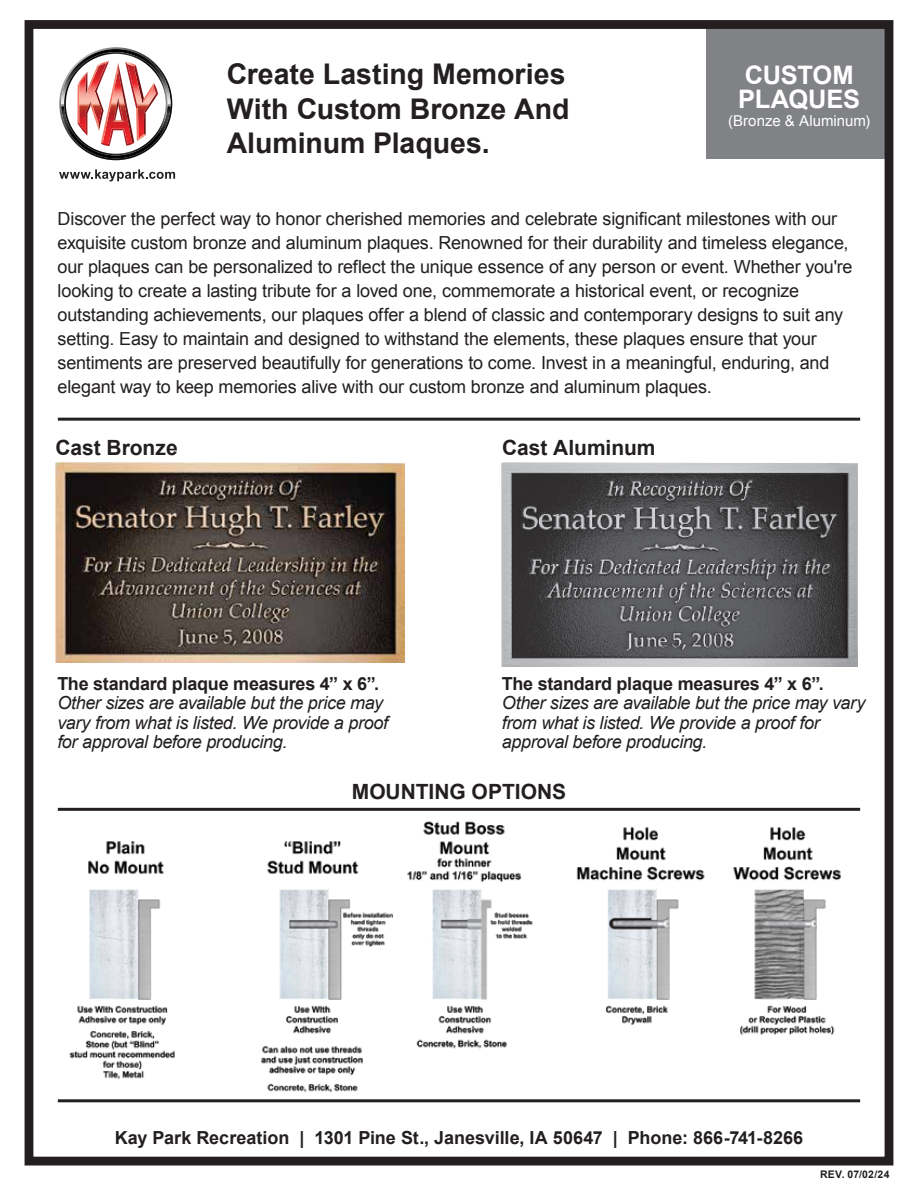
<style>
.page{position:relative;width:918px;height:1188px;background:#fff}
.page>*{position:absolute;margin:0;border:0;box-sizing:border-box;transform-origin:0 0}
.t1{font:700 28.5px/34.2px "Arial";color:#231f20}
.t2{font:700 25.5px/24px "Arial";letter-spacing:-.01em;color:#fff}
.t3{font:700 21px "Arial";color:#231f20}
.t4{font:18px/24px "Arial";letter-spacing:-.01em;color:#231f20}
.t5{font:italic 18px/19.5px "Arial";letter-spacing:-.02em;color:#231f20}
.t6{font:700 18px "Arial";letter-spacing:-.01em;color:#231f20}
.t7{font:15px "Arial";color:#fff}
.t8{font:700 10.5px "Arial";letter-spacing:.025em;color:#231f20}
</style>
<div class="page">
<div style="left:706px;top:25px;width:182px;height:133px;background:#808285"></div>
<div style="left:25px;top:20px;width:868px;height:1146px;border:9px solid #231f20"></div>
<svg style="left:59px;top:47px;width:113px;height:113px"></svg>
<svg style="left:59px;top:169px;width:116px;height:12px"></svg>
<img style="left:55px;top:463px;width:349px;height:200px">
<img style="left:502px;top:463px;width:355px;height:204px">
<img style="left:69px;top:821px;width:772px;height:272px">
<hr style="left:58px;top:808px;width:802px;height:3px;background:#231f20">
<hr style="left:58px;top:1099px;width:802px;height:3px;background:#231f20">
<hr style="left:58px;top:418px;width:802px;height:3px;background:#231f20">
<h1 class="t1" style="left:227px;top:58px;width:344px">Create Lasting Memories<br>With Custom Bronze And<br>Aluminum Plaques.</h1>
<h2 class="t2" style="left:738px;top:63px;width:124px">CUSTOM<br>PLAQUES</h2>
<p class="t7" style="left:728px;top:110px;width:144px">(Bronze &amp; Aluminum)</p>
<p class="t4" style="left:58px;top:207px;width:797px">Discover the perfect way to honor cherished memories and celebrate significant milestones with our exquisite custom bronze and aluminum plaques. Renowned for their durability and timeless elegance, our plaques can be personalized to reflect the unique essence of any person or event. Whether you're looking to create a lasting tribute for a loved one, commemorate a historical event, or recognize outstanding achievements, our plaques offer a blend of classic and contemporary designs to suit any setting. Easy to maintain and designed to withstand the elements, these plaques ensure that your sentiments are preserved beautifully for generations to come. Invest in a meaningful, enduring, and elegant way to keep memories alive with our custom bronze and aluminum plaques.</p>
<p class="t3" style="left:55px;top:434px;width:124px">Cast Bronze</p>
<p class="t6" style="left:57px;top:672px;width:323px">The standard plaque measures 4” x 6”.</p>
<p class="t5" style="left:57px;top:693px;width:332px">Other sizes are available but the price may vary from what is listed. We provide a proof for approval before producing.</p>
<p class="t3" style="left:502px;top:434px;width:155px">Cast Aluminum</p>
<p class="t6" style="left:502px;top:672px;width:323px">The standard plaque measures 4” x 6”.</p>
<p class="t5" style="left:502px;top:693px;width:365px">Other sizes are available but the price may vary from what is listed. We provide a proof for approval before producing.</p>
<p class="t3" style="left:352px;top:778px;width:216px">MOUNTING OPTIONS</p>
<p class="t6" style="left:115px;top:1125px;width:690px">Kay Park Recreation | 1301 Pine St., Janesville, IA 50647 | Phone: 866-741-8266</p>
<p class="t8" style="left:820px;top:1167px;width:71px">REV. 07/02/24</p>
</div>
